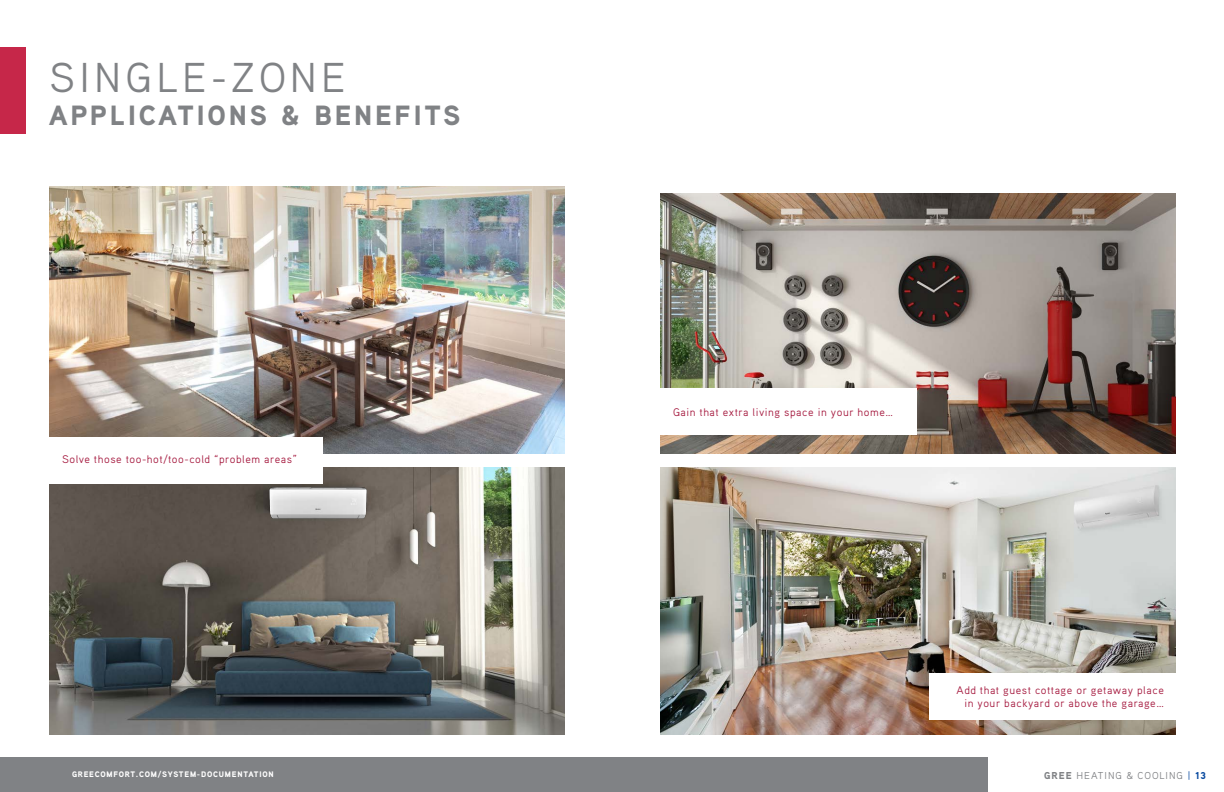
<style>
.page{position:relative;width:1224px;height:792px;background:#fff}
.page>*{position:absolute;margin:0;border:0;box-sizing:border-box;transform-origin:0 0}
.t1{font:41.7px "Aaux Pro";letter-spacing:.1em;color:#808285}
.t2{font:900 27.8px "Aaux Pro";letter-spacing:.1em;color:#808285}
.t3{font:11px/13px "Aaux Pro";letter-spacing:.05em;color:#a61b40;text-align:right}
.t4{font:10px "Aaux Pro";letter-spacing:.1em;color:#808285}
.t5{font:900 8px "Aaux Pro";letter-spacing:.1em;color:#fff}
.s1{font-weight:900}
.s2{color:#0d4da1}
.s3{font-weight:900;color:#0d4da1}
</style>
<div class="page">
<div style="left:0;top:757px;width:988px;height:35px;background:#808285"></div>
<img style="left:49px;top:187px;width:516px;height:267px">
<img style="left:49px;top:467px;width:516px;height:267px">
<div style="left:0;top:47px;width:26px;height:87px;background:#c62749"></div>
<div style="left:48px;top:437px;width:275px;height:46px;background:#fff"></div>
<img style="left:269px;top:483px;width:98px;height:41px">
<img style="left:660px;top:467px;width:516px;height:267px">
<img style="left:660px;top:194px;width:516px;height:260px">
<div style="left:659px;top:389px;width:258px;height:46px;background:#fff"></div>
<div style="left:930px;top:674px;width:247px;height:46px;background:#fff"></div>
<p class="t1" style="left:49px;top:51px;width:298px">SINGLE-ZONE</p>
<p class="t2" style="left:49px;top:98px;width:413px">APPLICATIONS &amp; BENEFITS</p>
<p class="t3" style="left:62px;top:453px;width:236px">Solve those too-hot/too-cold “problem areas”</p>
<p class="t3" style="left:673px;top:405px;width:222px">Gain that extra living space in your home…</p>
<p class="t3" style="left:957px;top:683px;width:209px">Add that guest cottage or getaway place in your backyard or above the garage…</p>
<p class="t5" style="left:72px;top:769px;width:203px">GREECOMFORT.COM/SYSTEM-DOCUMENTATION</p>
<p class="t4" style="left:1044px;top:769px;width:163px"><span class="s1">GREE</span> HEATING &amp; COOLING <span class="s2">|</span> <span class="s3">13</span></p>
</div>
